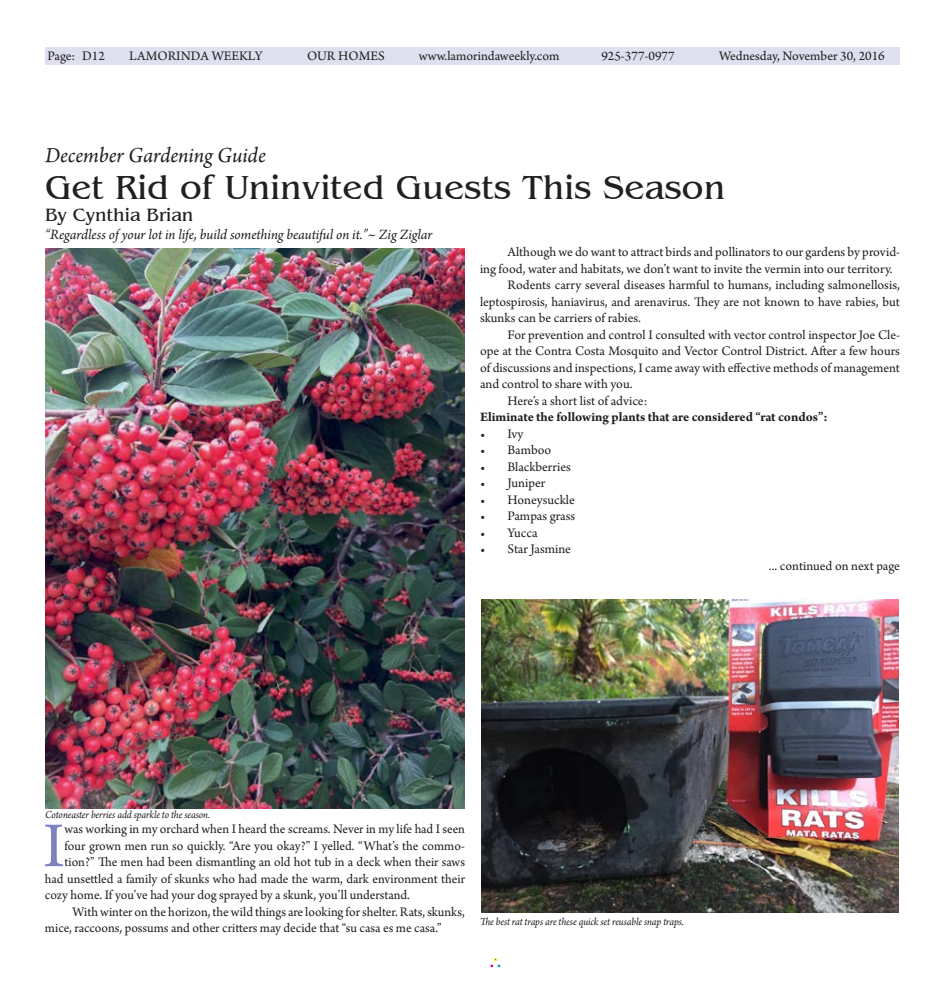
<style>
.page{position:relative;width:945px;height:990px;background:#fff}
.page>*{position:absolute;margin:0;border:0;box-sizing:border-box;transform-origin:0 0}
.t1{font:67.12px "Arno Pro";color:#7d81be}
.t2{font:35px "Benguiat";color:#231f20}
.t3{font:italic 22.5px "Arno Pro";letter-spacing:-.005em;color:#231f20}
.t4{font:18.75px "Benguiat";color:#231f20}
.t5{font:italic 15px "Arno Pro";letter-spacing:-.005em;color:#231f20}
.t6{font:13.75px "Arno Pro";color:#231f20}
.t7{font:700 13.75px "Arno Pro";letter-spacing:-.005em;color:#231f20}
.t8{font:italic 11.25px "Arno Pro";letter-spacing:-.01em;color:#231f20;scale:.94 1}
</style>
<div class="page">
<div style="left:490px;top:958px;width:11px;height:10px;border:1px solid #fff"></div>
<div style="left:45px;top:47px;width:855px;height:17px;background:#dedfef"></div>
<img style="left:45px;top:248px;width:420px;height:560px">
<img style="left:481px;top:599px;width:418px;height:314px">
<p class="t6" style="left:48px;top:48px;width:59px">Page: D12</p>
<p class="t6" style="left:129px;top:48px;width:135px">LAMORINDA WEEKLY</p>
<p class="t6" style="left:307px;top:48px;width:79px">OUR HOMES</p>
<p class="t6" style="left:419px;top:48px;width:142px">www.lamorindaweekly.com</p>
<p class="t6" style="left:601px;top:48px;width:75px">925-377-0977</p>
<p class="t6" style="left:719px;top:48px;width:167px">Wednesday, November 30, 2016</p>
<h3 class="t3" style="left:45px;top:143px;width:222px">December Gardening Guide</h3>
<h2 class="t2" style="left:45px;top:169px;width:682px">Get Rid of Uninvited Guests This Season</h2>
<h3 class="t4" style="left:45px;top:205px;width:150px">By Cynthia Brian</h3>
<p class="t5" style="left:45px;top:226px;width:389px">“Regardless of your lot in life, build something beautiful on it.”~ Zig Ziglar</p>
<p class="t6" style="left:508px;top:244px;width:394px">Although we do want to attract birds and pollinators to our gardens by provid-</p>
<p class="t6" style="left:480px;top:261px;width:414px">ing food, water and habitats, we don’t want to invite the vermin into our territory.</p>
<p class="t6" style="left:508px;top:277px;width:394px">Rodents carry several diseases harmful to humans, including salmonellosis,</p>
<p class="t6" style="left:480px;top:294px;width:421px">leptospirosis, haniavirus, and arenavirus. They are not known to have rabies, but</p>
<p class="t6" style="left:480px;top:310px;width:162px">skunks can be carriers of rabies.</p>
<p class="t6" style="left:508px;top:327px;width:394px">For prevention and control I consulted with vector control inspector Joe Cle-</p>
<p class="t6" style="left:480px;top:343px;width:421px">ope at the Contra Costa Mosquito and Vector Control District. After a few hours</p>
<p class="t6" style="left:480px;top:360px;width:421px">of discussions and inspections, I came away with effective methods of management</p>
<p class="t6" style="left:480px;top:376px;width:154px">and control to share with you.</p>
<p class="t6" style="left:508px;top:393px;width:141px">Here’s a short list of advice:</p>
<p class="t7" style="left:480px;top:409px;width:349px">Eliminate the following plants that are considered “rat condos”:</p>
<p class="t6" style="left:480px;top:426px;width:45px">• Ivy</p>
<p class="t6" style="left:480px;top:442px;width:73px">• Bamboo</p>
<p class="t6" style="left:480px;top:459px;width:92px">• Blackberries</p>
<p class="t6" style="left:480px;top:475px;width:67px">• Juniper</p>
<p class="t6" style="left:480px;top:492px;width:96px">• Honeysuckle</p>
<p class="t6" style="left:480px;top:508px;width:97px">• Pampas grass</p>
<p class="t6" style="left:480px;top:525px;width:59px">• Yucca</p>
<p class="t6" style="left:480px;top:541px;width:93px">• Star Jasmine</p>
<p class="t6" style="left:769px;top:558px;width:133px">... continued on next page</p>
<p class="t8" style="left:45px;top:808px;width:177px">Cotoneaster berries add sparkle to the season.</p>
<h1 class="t1" style="left:43px;top:808px;width:23px">I</h1>
<p class="t6" style="left:64px;top:821px;width:402px">was working in my orchard when I heard the screams. Never in my life had I seen</p>
<p class="t6" style="left:64px;top:838px;width:402px">four grown men run so quickly. “Are you okay?” I yelled. “What’s the commo-</p>
<p class="t6" style="left:64px;top:854px;width:402px">tion?” The men had been dismantling an old hot tub in a deck when their saws</p>
<p class="t6" style="left:45px;top:871px;width:422px">had unsettled a family of skunks who had made the warm, dark environment their</p>
<p class="t6" style="left:45px;top:887px;width:367px">cozy home. If you’ve had your dog sprayed by a skunk, you’ll understand.</p>
<p class="t6" style="left:72px;top:904px;width:394px">With winter on the horizon, the wild things are looking for shelter. Rats, skunks,</p>
<p class="t6" style="left:45px;top:920px;width:398px">mice, raccoons, possums and other critters may decide that “su casa es me casa.”</p>
<p class="t8" style="left:480px;top:915px;width:218px">The best rat traps are these quick set reusable snap traps.</p>
</div>
